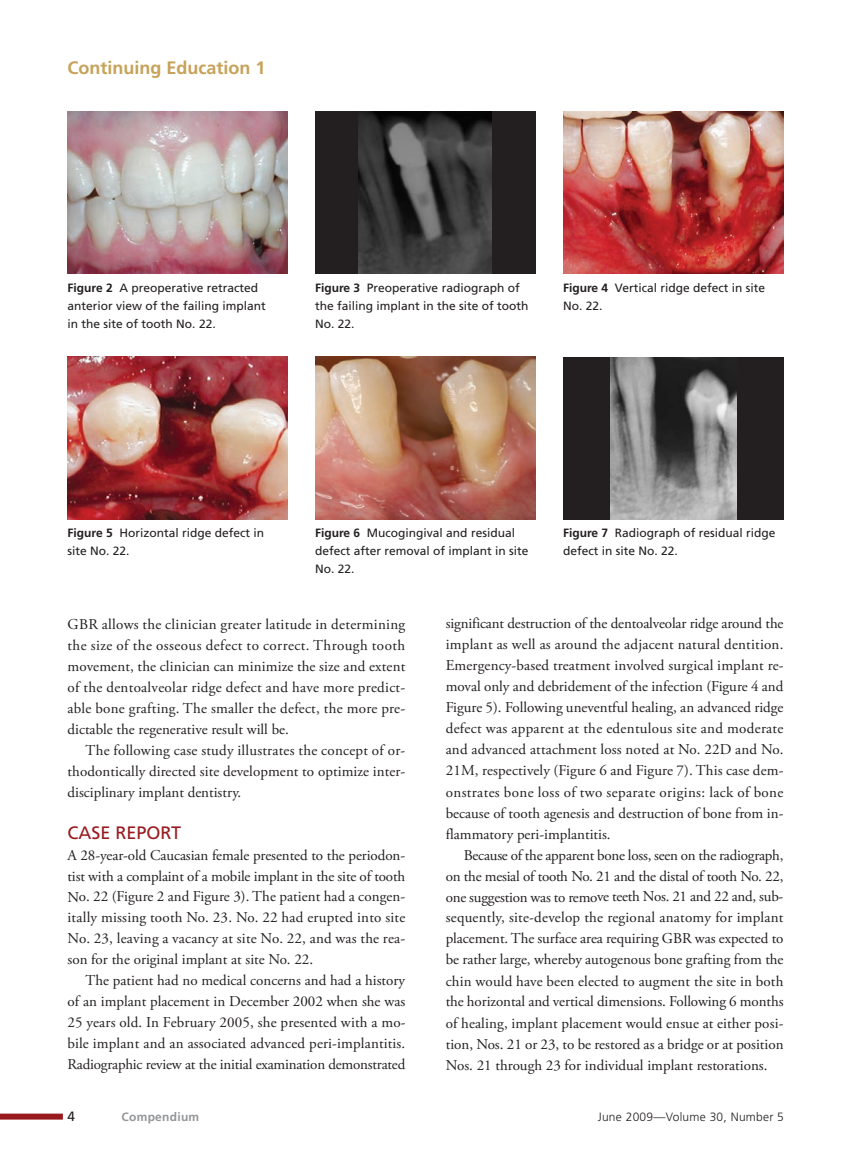
<style>
.page{position:relative;width:851px;height:1161px;background:#fff}
.page>*{position:absolute;margin:0;border:0;box-sizing:border-box;transform-origin:0 0}
.t1{font:700 18px "Frutiger LT Std";color:#c7a259}
.t2{font:18px "Frutiger LT Std";color:#981a1e}
.t3{font:15px/21px "Adobe Garamond Pro";color:#231f20;text-align:justify}
.t4{font:13.5px "Frutiger LT Std";color:#231f20}
.t5{font:12px/18px "Frutiger LT Std";color:#231f20}
.t6{font:300 12px "Frutiger LT Std";letter-spacing:.02em;color:#231f20}
.t7{font:700 12px "Frutiger LT Std";letter-spacing:.02em;color:#939598}
.s1{font-weight:700}
</style>
<div class="page">
<div style="left:0;top:1114px;width:63px;height:6px;background:#981a1e"></div>
<img style="left:68px;top:111px;width:220px;height:163px">
<div style="left:315px;top:111px;width:220px;height:163px;background:#231f20"></div>
<img style="left:358px;top:111px;width:134px;height:163px">
<img style="left:563px;top:111px;width:220px;height:163px">
<img style="left:68px;top:357px;width:220px;height:162px">
<img style="left:315px;top:357px;width:220px;height:162px">
<div style="left:563px;top:357px;width:220px;height:162px;background:#231f20"></div>
<img style="left:610px;top:357px;width:126px;height:162px">
<p class="t1" style="left:68px;top:61px;width:200px">Continuing Education 1</p>
<p class="t5" style="left:68px;top:280px;width:200px"><span class="s1">Figure 2</span> A preoperative retracted anterior view of the failing implant in the site of tooth No. 22.</p>
<p class="t5" style="left:315px;top:280px;width:215px"><span class="s1">Figure 3</span> Preoperative radiograph of the failing implant in the site of tooth<br>No. 22.</p>
<p class="t5" style="left:563px;top:280px;width:204px"><span class="s1">Figure 4</span> Vertical ridge defect in site<br>No. 22.</p>
<p class="t5" style="left:68px;top:525px;width:198px"><span class="s1">Figure 5</span> Horizontal ridge defect in site No. 22.</p>
<p class="t5" style="left:315px;top:525px;width:215px"><span class="s1">Figure 6</span> Mucogingival and residual defect after removal of implant in site<br>No. 22.</p>
<p class="t5" style="left:563px;top:525px;width:214px"><span class="s1">Figure 7</span> Radiograph of residual ridge defect in site No. 22.</p>
<p class="t3" style="left:68px;top:615px;width:339px">GBR allows the clinician greater latitude in determining the size of the osseous defect to correct. Through tooth movement, the clinician can minimize the size and extent of the dentoalveolar ridge defect and have more predict&shy;able bone grafting. The smaller the defect, the more pre&shy;dictable the regenerative result will be.</p>
<p class="t3" style="left:68px;top:741px;width:339px;text-indent:18px">The following case study illustrates the concept of or&shy;thodontically directed site development to optimize inter&shy;disciplinary implant dentistry.</p>
<p class="t2" style="left:68px;top:825px;width:115px">CASE REPORT</p>
<p class="t3" style="left:68px;top:846px;width:339px">A 28-year-old Caucasian female presented to the periodon&shy;tist with a complaint of a mobile implant in the site of tooth No. 22 (Figure 2 and Figure 3). The patient had a congen&shy;itally missing tooth No. 23. No. 22 had erupted into site No. 23, leaving a vacancy at site No. 22, and was the rea&shy;son for the original implant at site No. 22.</p>
<p class="t3" style="left:68px;top:972px;width:339px;text-indent:18px">The patient had no medical concerns and had a history of an implant placement in December 2002 when she was 25 years old. In February 2005, she presented with a mo&shy;bile implant and an associated advanced peri-implantitis.<br>Radiographic review at the initial examination demonstrated</p>
<p class="t3" style="left:446px;top:615px;width:339px">significant destruction of the dentoalveolar ridge around the implant as well as around the adjacent natural dentition.<br>Emergency-based treatment involved surgical implant re&shy;moval only and debridement of the infection (Figure 4 and Figure 5). Following uneventful healing, an advanced ridge defect was apparent at the edentulous site and moderate and advanced attachment loss noted at No. 22D and No.<br>21M, respectively (Figure 6 and Figure 7). This case dem&shy;onstrates bone loss of two separate origins: lack of bone because of tooth agenesis and destruction of bone from in&shy;flammatory peri-implantitis.</p>
<p class="t3" style="left:446px;top:846px;width:339px;text-indent:18px">Because of the apparent bone loss, seen on the radiograph, on the mesial of tooth No. 21 and the distal of tooth No. 22, one suggestion was to remove teeth Nos. 21 and 22 and, sub&shy;sequently, site-develop the regional anatomy for implant placement. The surface area requiring GBR was expected to be rather large, whereby autogenous bone grafting from the chin would have been elected to augment the site in both the horizontal and vertical dimensions. Following 6 months of healing, implant placement would ensue at either posi&shy;tion, Nos. 21 or 23, to be restored as a bridge or at position Nos. 21 through 23 for individual implant restorations.</p>
<p class="t4" style="left:68px;top:1111px;width:9px">4</p>
<p class="t7" style="left:122px;top:1112px;width:79px">Compendium</p>
<p class="t6" style="left:597px;top:1112px;width:188px">June 2009—Volume 30, Number 5</p>
</div>
